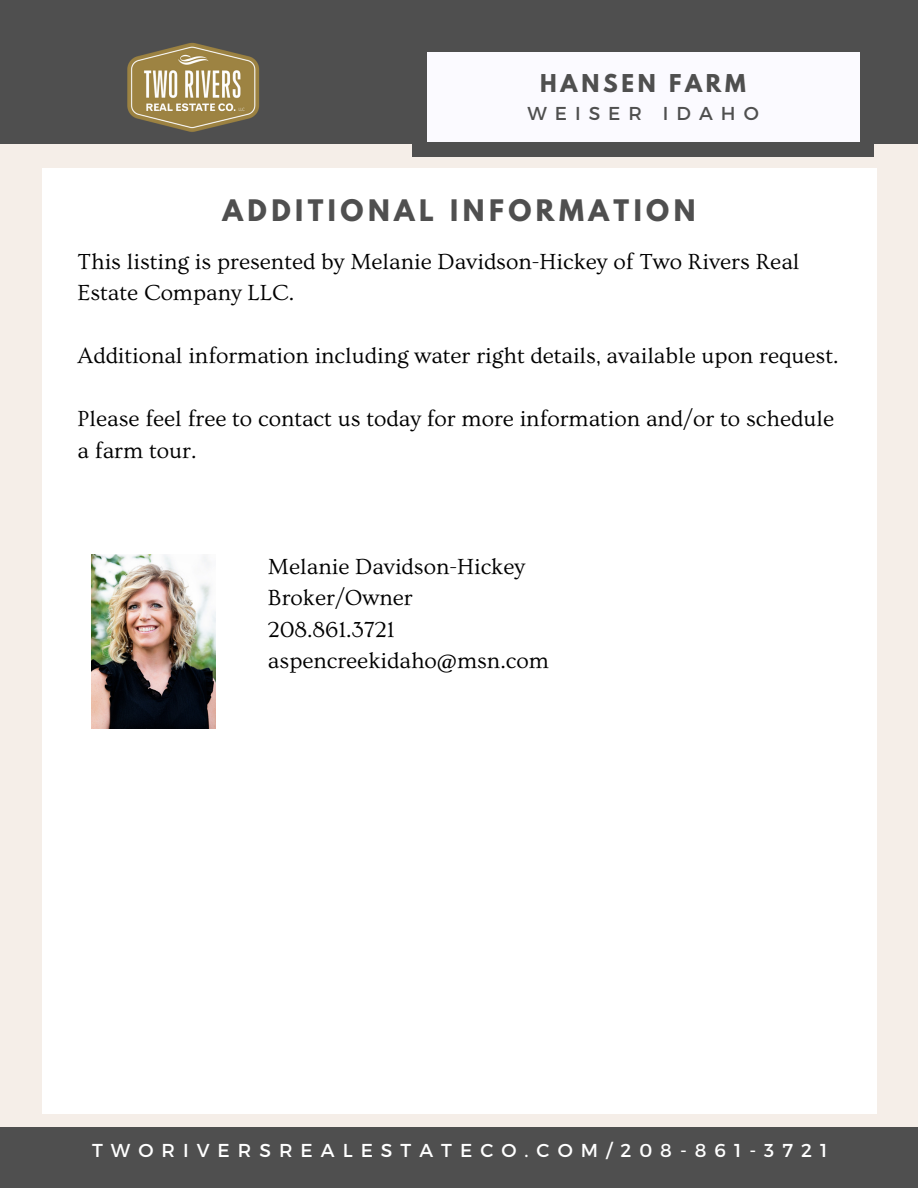
<style>
.page{position:relative;width:918px;height:1188px;background:#f5eee8}
.page>*{position:absolute;margin:0;border:0;box-sizing:border-box;transform-origin:0 0}
.t1{font:700 26.25px "League Spartan";letter-spacing:.17em;color:#4f4f4f}
.t2{font:22.95px/31.5px "Ovo";color:#000}
.t3{font:700 21.75px "League Spartan";letter-spacing:.17em;color:#4f4f4f}
.t4{font:18.75px "Montserrat";letter-spacing:.43em;color:#fff}
.t5{font:18.6px "Montserrat";letter-spacing:.43em;color:#4f4f4f}
</style>
<div class="page">
<div style="left:42px;top:169px;width:835px;height:945px;background:#fff"></div>
<div style="left:412px;top:45px;width:461px;height:111px;background:#4f4f4f"></div>
<div style="left:0;top:0;width:918px;height:144px;background:#4f4f4f"></div>
<div style="left:428px;top:52px;width:432px;height:89px;background:#fbfaff"></div>
<img style="left:127px;top:43px;width:132px;height:89px">
<div style="left:0;top:1128px;width:918px;height:60px;background:#4f4f4f"></div>
<img style="left:92px;top:555px;width:124px;height:173px">
<p class="t3" style="left:540px;top:72px;width:207px">HANSEN FARM</p>
<h2 class="t5" style="left:527px;top:101px;width:233px">WEISER IDAHO</h2>
<p class="t5" style="left:511px;top:72px;width:233px">WEISER IDAHO</p>
<p class="t1" style="left:222px;top:197px;width:475px">ADDITIONAL INFORMATION</p>
<p class="t2" style="left:78px;top:246px;width:723px">This listing is presented by Melanie Davidson-Hickey of Two Rivers Real<br>Estate Company LLC.</p>
<h2 class="t2" style="left:78px;top:341px;width:763px">Additional information including water right details, available upon request.</h2>
<p class="t2" style="left:78px;top:404px;width:758px">Please feel free to contact us today for more information and/or to schedule a farm tour.</p>
<p class="t2" style="left:268px;top:551px;width:282px">Melanie Davidson-Hickey<br>Broker/Owner<br>208.861.3721 aspencreekidaho@msn.com</p>
<p class="t4" style="left:92px;top:1138px;width:737px">TWORIVERSREALESTATECO.COM/208-861-3721</p>
</div>
